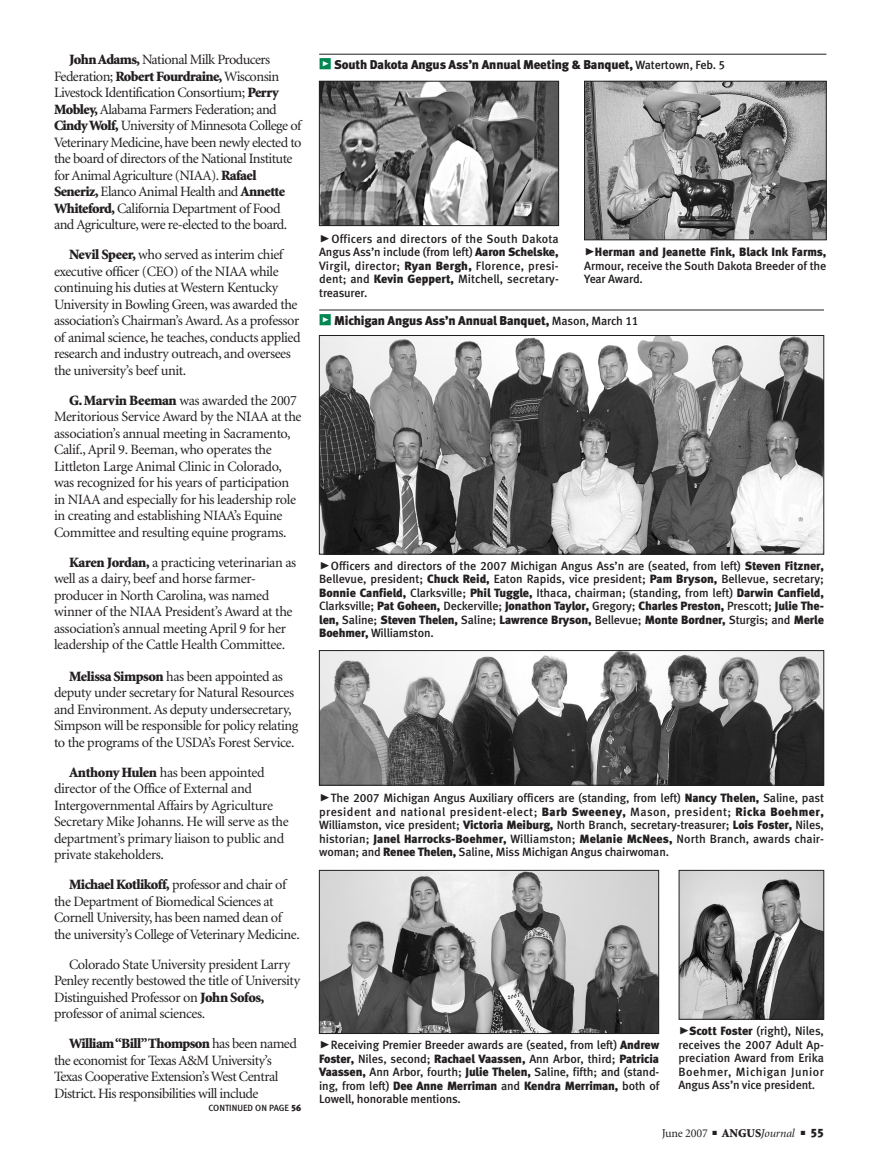
<style>
.page{position:relative;width:878px;height:1168px;background:#fff}
.page>*{position:absolute;margin:0;border:0;box-sizing:border-box;transform-origin:0 0}
.t1{font:14.25px/16.5px "Minion";letter-spacing:-.03em;color:#231f20}
.t2{font:12.75px "Meta Black LF";letter-spacing:-.01em;color:#231f20}
.t3{font:12px/13.5px "Meta Medium LF";letter-spacing:-.01em;color:#231f20;text-align:justify}
.t4{font:12px "Minion";letter-spacing:-.015em;color:#231f20}
.t5{font:9px "Meta Medium LF";color:#231f20}
.s1{font-weight:900}
.s2{font-family:"Meta Black LF"}
.s3{font-family:"Meta Black Caps Expert";font-size:15px;color:#008751}
.s4{font-family:"Meta Medium LF";font-size:12px}
.s5{font-family:"Meta Black Caps Expert";font-size:21px}
.s6{font-style:italic}
</style>
<div class="page">
<svg style="left:318px;top:53px;width:509px;height:981px"></svg>
<p class="t1" style="left:54px;top:53px;width:249px;text-indent:15px"><span class="s1">John Adams,</span> National Milk Producers Federation; <span class="s1">Robert Fourdraine,</span> Wisconsin Livestock Identification Consortium; <span class="s1">Perry Mobley,</span> Alabama Farmers Federation; and <span class="s1">Cindy Wolf,</span> University of Minnesota College of Veterinary Medicine, have been newly elected to the board of directors of the National Institute for Animal Agriculture (NIAA). <span class="s1">Rafael Seneriz,</span> Elanco Animal Health and <span class="s1">Annette Whiteford,</span> California Department of Food and Agriculture, were re-elected to the board.</p>
<p class="t1" style="left:54px;top:248px;width:248px;text-indent:15px"><span class="s1">Nevil Speer,</span> who served as interim chief executive officer (CEO) of the NIAA while continuing his duties at Western Kentucky University in Bowling Green, was awarded the association’s Chairman’s Award. As a professor of animal science, he teaches, conducts applied research and industry outreach, and oversees the university’s beef unit.</p>
<p class="t1" style="left:54px;top:393px;width:249px;text-indent:15px"><span class="s1">G. Marvin Beeman</span> was awarded the 2007<br>Meritorious Service Award by the NIAA at the association’s annual meeting in Sacramento, Calif., April 9. Beeman, who operates the Littleton Large Animal Clinic in Colorado, was recognized for his years of participation in NIAA and especially for his leadership role in creating and establishing NIAA’s Equine Committee and resulting equine programs.</p>
<p class="t1" style="left:54px;top:555px;width:244px;text-indent:15px"><span class="s1">Karen Jordan,</span> a practicing veterinarian as well as a dairy, beef and horse farmer&shy;producer in North Carolina, was named winner of the NIAA President’s Award at the association’s annual meeting April 9 for her leadership of the Cattle Health Committee.</p>
<p class="t1" style="left:54px;top:669px;width:246px;text-align:center"><span class="s1">Melissa Simpson</span> has been appointed as deputy under secretary for Natural Resources and Environment. As deputy undersecretary, Simpson will be responsible for policy relating to the programs of the USDA’s Forest Service.</p>
<p class="t1" style="left:54px;top:765px;width:236px;text-indent:15px"><span class="s1">Anthony Hulen</span> has been appointed director of the Office of External and Intergovernmental Affairs by Agriculture Secretary Mike Johanns. He will serve as the department’s primary liaison to public and private stakeholders.</p>
<p class="t1" style="left:54px;top:878px;width:247px;text-indent:15px"><span class="s1">Michael Kotlikoff,</span> professor and chair of the Department of Biomedical Sciences at Cornell University, has been named dean of the university’s College of Veterinary Medicine.</p>
<p class="t1" style="left:54px;top:957px;width:247px;text-indent:15px">Colorado State University president Larry Penley recently bestowed the title of University Distinguished Professor on <span class="s1">John Sofos, </span>professor of animal sciences.</p>
<p class="t1" style="left:54px;top:1037px;width:244px;text-indent:15px"><span class="s1">William “Bill” Thompson</span> has been named the economist for Texas A&amp;M University’s Texas Cooperative Extension’s West Central District. His responsibilities will include</p>
<p class="t5" style="left:208px;top:1104px;width:94px">CONTINUED ON PAGE <span class="s2">56</span></p>
<p class="t2" style="left:319px;top:60px;width:407px"><span class="s3">z</span> South Dakota Angus Ass’n Annual Meeting &amp; Banquet, <span class="s4">Watertown, Feb. 5</span></p>
<p class="t3" style="left:319px;top:233px;width:241px"><span class="s5">@</span>Officers and directors of the South Dakota Angus Ass’n include (from left) <span class="s2">Aaron Schelske, </span>Virgil, director; <span class="s2">Ryan Bergh,</span> Florence, presi&shy;dent; and <span class="s2">Kevin Geppert,</span> Mitchell, secretary&shy;treasurer.</p>
<p class="t3" style="left:584px;top:246px;width:243px"><span class="s5">@</span><span class="s2">Herman and Jeanette Fink, Black Ink Farms, </span>Armour, receive the South Dakota Breeder of the Year Award.</p>
<p class="t2" style="left:319px;top:316px;width:321px"><span class="s3">z</span> Michigan Angus Ass’n Annual Banquet, <span class="s4">Mason, March 11</span></p>
<p class="t3" style="left:319px;top:560px;width:506px"><span class="s5">@</span>Officers and directors of the 2007 Michigan Angus Ass’n are (seated, from left) <span class="s2">Steven Fitzner, </span>Bellevue, president; <span class="s2">Chuck Reid,</span> Eaton Rapids, vice president; <span class="s2">Pam Bryson,</span> Bellevue, secretary; <span class="s2">Bonnie Canfield,</span> Clarksville; <span class="s2">Phil Tuggle,</span> Ithaca, chairman; (standing, from left) <span class="s2">Darwin Canfield, </span>Clarksville; <span class="s2">Pat Goheen,</span> Deckerville; <span class="s2">Jonathon Taylor,</span> Gregory; <span class="s2">Charles Preston,</span> Prescott; <span class="s2">Julie The&shy;len,</span> Saline; <span class="s2">Steven Thelen,</span> Saline; <span class="s2">Lawrence Bryson,</span> Bellevue; <span class="s2">Monte Bordner,</span> Sturgis; and <span class="s2">Merle Boehmer,</span> Williamston.</p>
<p class="t3" style="left:319px;top:792px;width:506px"><span class="s5">@</span>The 2007 Michigan Angus Auxiliary officers are (standing, from left) <span class="s2">Nancy Thelen,</span> Saline, past president and national president-elect; <span class="s2">Barb Sweeney,</span> Mason, president; <span class="s2">Ricka Boehmer, </span>Williamston, vice president; <span class="s2">Victoria Meiburg,</span> North Branch, secretary-treasurer; <span class="s2">Lois Foster,</span> Niles, historian; <span class="s2">Janel Harrocks-Boehmer,</span> Williamston; <span class="s2">Melanie McNees,</span> North Branch, awards chair&shy;woman; and <span class="s2">Renee Thelen,</span> Saline, Miss Michigan Angus chairwoman.</p>
<p class="t3" style="left:319px;top:1039px;width:342px"><span class="s5">@</span>Receiving Premier Breeder awards are (seated, from left) <span class="s2">Andrew Foster,</span> Niles, second; <span class="s2">Rachael Vaassen,</span> Ann Arbor, third; <span class="s2">Patricia Vaassen,</span> Ann Arbor, fourth; <span class="s2">Julie Thelen,</span> Saline, fifth; and (stand&shy;ing, from left) <span class="s2">Dee Anne Merriman</span> and <span class="s2">Kendra Merriman,</span> both of Lowell, honorable mentions.</p>
<p class="t3" style="left:678px;top:1025px;width:147px"><span class="s5">@</span><span class="s2">Scott Foster</span> (right), Niles, receives the 2007 Adult Ap&shy;preciation Award from Erika Boeh mer, Michigan Junior Angus Ass’n vice president.</p>
<p class="t4" style="left:661px;top:1129px;width:164px">June 2007 ■ <span class="s1">ANGUS</span><span class="s6">Journal</span> ■ <span class="s2">55</span></p>
</div>
